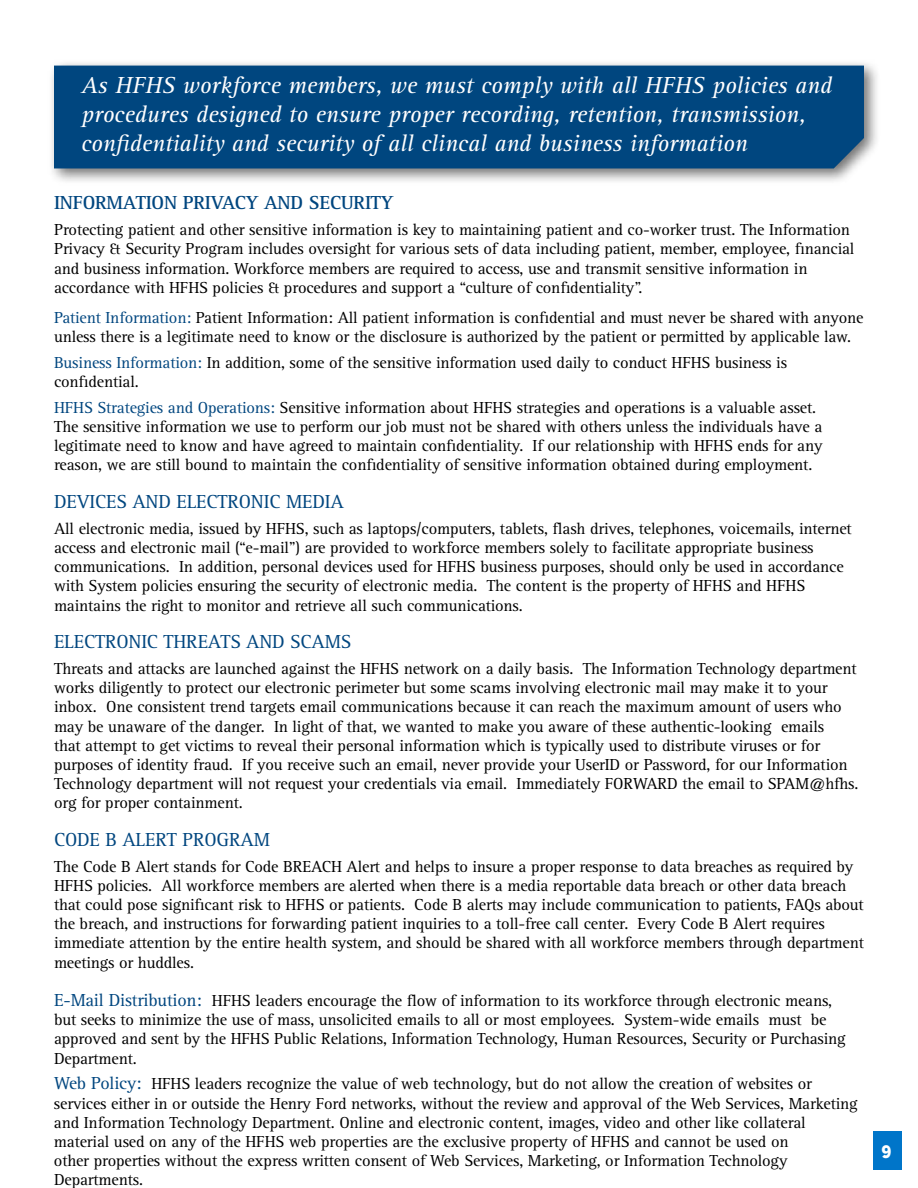
<style>
.page{position:relative;width:918px;height:1188px;background:#fff}
.page>*{position:absolute;margin:0;border:0;box-sizing:border-box;transform-origin:0 0}
.t1{font:italic 24px/28.8px "Rotis Serif";color:#fff}
.t2{font:19.5px "Rotis Serif";letter-spacing:-.01em;color:#00467f}
.t3{font:700 19.5px "Rotis Serif";letter-spacing:-.01em;color:#00467f}
.t4{font:900 18px "Mission Gothic";color:#fff}
.t5{font:16.5px/19.2px "Rotis Serif";letter-spacing:-.01em;color:#000}
.s1{color:#00467f}
.s2{font-size:18px;color:#00467f}
</style>
<div class="page">
<div style="left:48px;top:59px;width:833px;height:126px;background:#000;opacity:.55"></div>
<div style="left:54px;top:66px;width:810px;height:102px;background:#00467f"></div>
<div style="left:874px;top:1131px;width:28px;height:38px;background:#0075c9"></div>
<h1 class="t1" style="left:81px;top:72px;width:753px">As HFHS workforce members, we must comply with all HFHS policies and procedures designed to ensure proper recording, retention, transmission, confidentiality and security of all clincal and business information</h1>
<p class="t3" style="left:54px;top:191px;width:341px">INFORMATION PRIVACY AND SECURITY</p>
<p class="t5" style="left:54px;top:220px;width:802px">Protecting patient and other sensitive information is key to maintaining patient and co-worker trust. The Information Privacy &amp; Security Program includes oversight for various sets of data including patient, member, employee, financial and business information. Workforce members are required to access, use and transmit sensitive information in accordance with HFHS policies &amp; procedures and support a “culture of confidentiality”.</p>
<p class="t5" style="left:54px;top:308px;width:811px"><span class="s1">Patient Information:</span> Patient Information: All patient information is confidential and must never be shared with anyone unless there is a legitimate need to know or the disclosure is authorized by the patient or permitted by applicable law.</p>
<p class="t5" style="left:54px;top:353px;width:735px"><span class="s1">Business Information:</span> In addition, some of the sensitive information used daily to conduct HFHS business is confidential.</p>
<p class="t5" style="left:54px;top:398px;width:770px"><span class="s1">HFHS Strategies and Operations:</span> Sensitive information about HFHS strategies and operations is a valuable asset.<br>The sensitive information we use to perform our job must not be shared with others unless the individuals have a legitimate need to know and have agreed to maintain confidentiality. If our relationship with HFHS ends for any reason, we are still bound to maintain the confidentiality of sensitive information obtained during employment.</p>
<p class="t2" style="left:54px;top:490px;width:291px">DEVICES AND ELECTRONIC MEDIA</p>
<p class="t5" style="left:54px;top:519px;width:799px">All electronic media, issued by HFHS, such as laptops/computers, tablets, flash drives, telephones, voicemails, internet access and electronic mail (“e-mail”) are provided to workforce members solely to facilitate appropriate business communications. In addition, personal devices used for HFHS business purposes, should only be used in accordance with System policies ensuring the security of electronic media. The content is the property of HFHS and HFHS maintains the right to monitor and retrieve all such communications.</p>
<p class="t2" style="left:54px;top:631px;width:299px">ELECTRONIC THREATS AND SCAMS</p>
<p class="t5" style="left:54px;top:659px;width:806px">Threats and attacks are launched against the HFHS network on a daily basis. The Information Technology department works diligently to protect our electronic perimeter but some scams involving electronic mail may make it to your inbox. One consistent trend targets email communications because it can reach the maximum amount of users who may be unaware of the danger. In light of that, we wanted to make you aware of these authentic-looking emails<br>that attempt to get victims to reveal their personal information which is typically used to distribute viruses or for purposes of identity fraud. If you receive such an email, never provide your UserID or Password, for our Information Technology department will not request your credentials via email. Immediately FORWARD the email to SPAM@hfhs. org for proper containment.</p>
<p class="t2" style="left:54px;top:828px;width:218px">CODE B ALERT PROGRAM</p>
<p class="t5" style="left:54px;top:857px;width:811px">The Code B Alert stands for Code BREACH Alert and helps to insure a proper response to data breaches as required by HFHS policies. All workforce members are alerted when there is a media reportable data breach or other data breach that could pose significant risk to HFHS or patients. Code B alerts may include communication to patients, FAQs about the breach, and instructions for forwarding patient inquiries to a toll-free call center. Every Code B Alert requires immediate attention by the entire health system, and should be shared with all workforce members through department meetings or huddles.</p>
<p class="t5" style="left:54px;top:991px;width:793px"><span class="s2">E-Mail Distribution:</span> HFHS leaders encourage the flow of information to its workforce through electronic means, but seeks to minimize the use of mass, unsolicited emails to all or most employees. System-wide emails must be approved and sent by the HFHS Public Relations, Information Technology, Human Resources, Security or Purchasing Department.</p>
<p class="t5" style="left:54px;top:1075px;width:805px"><span class="s2">Web Policy:</span> HFHS leaders recognize the value of web technology, but do not allow the creation of websites or services either in or outside the Henry Ford networks, without the review and approval of the Web Services, Marketing and Information Technology Department. Online and electronic content, images, video and other like collateral material used on any of the HFHS web properties are the exclusive property of HFHS and cannot be used on<br>other properties without the express written consent of Web Services, Marketing, or Information Technology Departments.</p>
<p class="t4" style="left:882px;top:1140px;width:11px">9</p>
</div>
